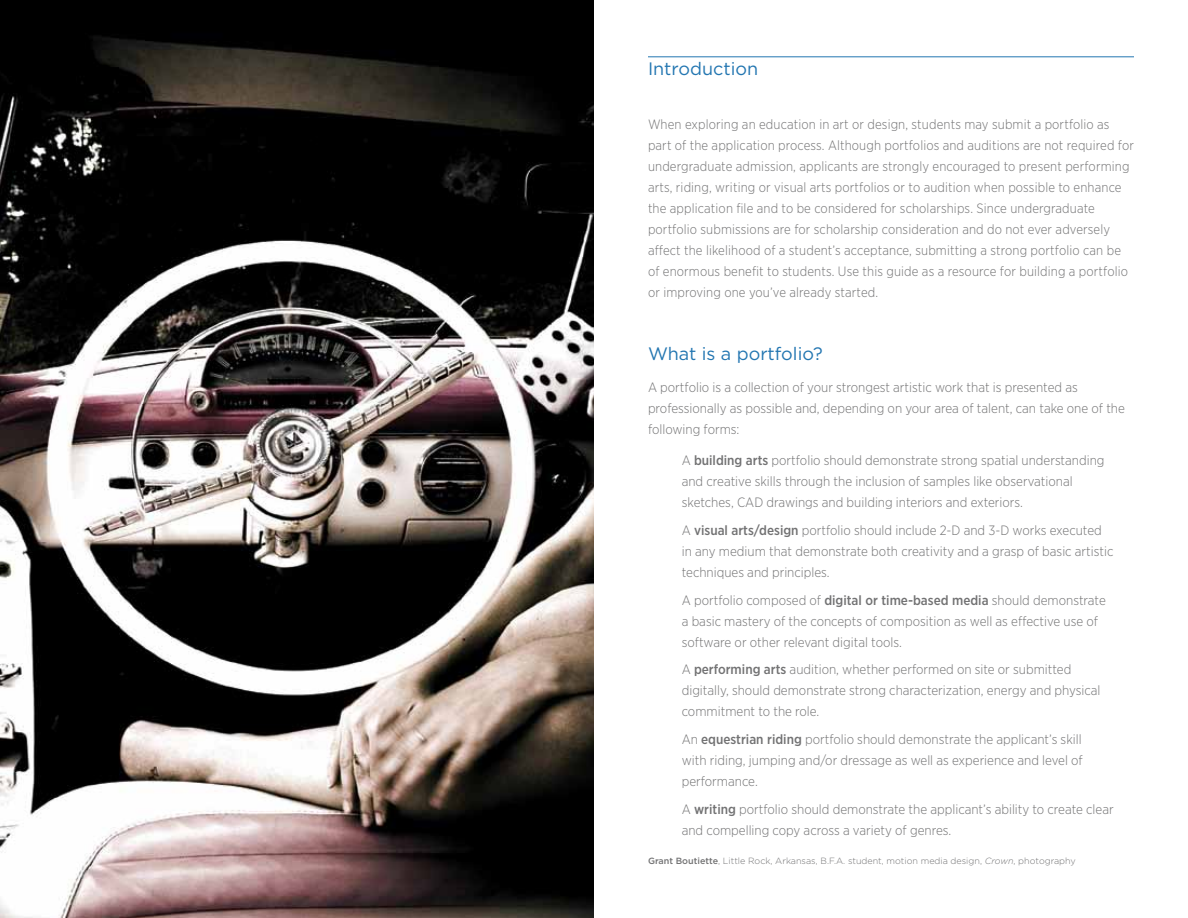
<style>
.page{position:relative;width:1188px;height:918px;background:#fff}
.page>*{position:absolute;margin:0;border:0;box-sizing:border-box;transform-origin:0 0}
.t1{font:18px "Gotham";color:#2376b1}
.t2{font:300 13.5px/21px "Gotham Narrow";color:#727273}
.t3{font:300 9px "Gotham";color:#727273}
.s1{font-weight:500}
.s2{font-style:italic}
</style>
<div class="page">
<hr style="left:648px;top:57px;width:486px;height:1px;background:#2376b1">
<img style="left:0;top:0;width:594px;height:918px">
<h1 class="t1" style="left:648px;top:57px;width:112px">I ntroduction</h1>
<p class="t2" style="left:648px;top:113px;width:487px">When exploring an education in art or design, students may submit a portfolio as part of the application process. Although portfolios and auditions are not required for undergraduate admission, applicants are strongly encouraged to present performing arts, riding, writing or visual arts portfolios or to audition when possible to enhance the application file and to be considered for scholarships. Since undergraduate portfolio submissions are for scholarship consideration and do not ever adversely affect the likelihood of a student’s acceptance, submitting a strong portfolio can be of enormous benefit to students. Use this guide as a resource for building a portfolio or improving one you’ve already started.</p>
<h1 class="t1" style="left:648px;top:342px;width:176px">What is a portfolio?</h1>
<p class="t2" style="left:648px;top:376px;width:479px">A portfolio is a collection of your strongest artistic work that is presented as professionally as possible and, depending on your area of talent, can take one of the following forms:</p>
<p class="t2" style="left:682px;top:449px;width:424px">A <span class="s1">building arts</span> portfolio should demonstrate strong spatial understanding and creative skills through the inclusion of samples like observational sketches, CAD drawings and building interiors and exteriors.</p>
<p class="t2" style="left:682px;top:519px;width:433px">A <span class="s1">visual arts/design</span> portfolio should include 2-D and 3-D works executed in any medium that demonstrate both creativity and a grasp of basic artistic techniques and principles.</p>
<p class="t2" style="left:682px;top:589px;width:426px">A portfolio composed of <span class="s1">digital or time-based media</span> should demonstrate a basic mastery of the concepts of composition as well as effective use of software or other relevant digital tools.</p>
<p class="t2" style="left:682px;top:659px;width:420px">A <span class="s1">performing arts</span> audition, whether performed on site or submitted digitally, should demonstrate strong characterization, energy and physical commitment to the role.</p>
<p class="t2" style="left:682px;top:729px;width:403px;text-align:justify">An <span class="s1">equestrian riding</span> portfolio should demonstrate the applicant’s skill with riding, jumping and/or dressage as well as experience and level of performance.</p>
<p class="t2" style="left:682px;top:798px;width:434px">A <span class="s1">writing</span> portfolio should demonstrate the applicant’s ability to create clear and compelling copy across a variety of genres.</p>
<p class="t3" style="left:648px;top:855px;width:429px"><span class="s1">Grant Boutiette</span>, Little Rock, Arkansas, B.F.A. student, motion media design, <span class="s2">Crown</span>, photography</p>
</div>
